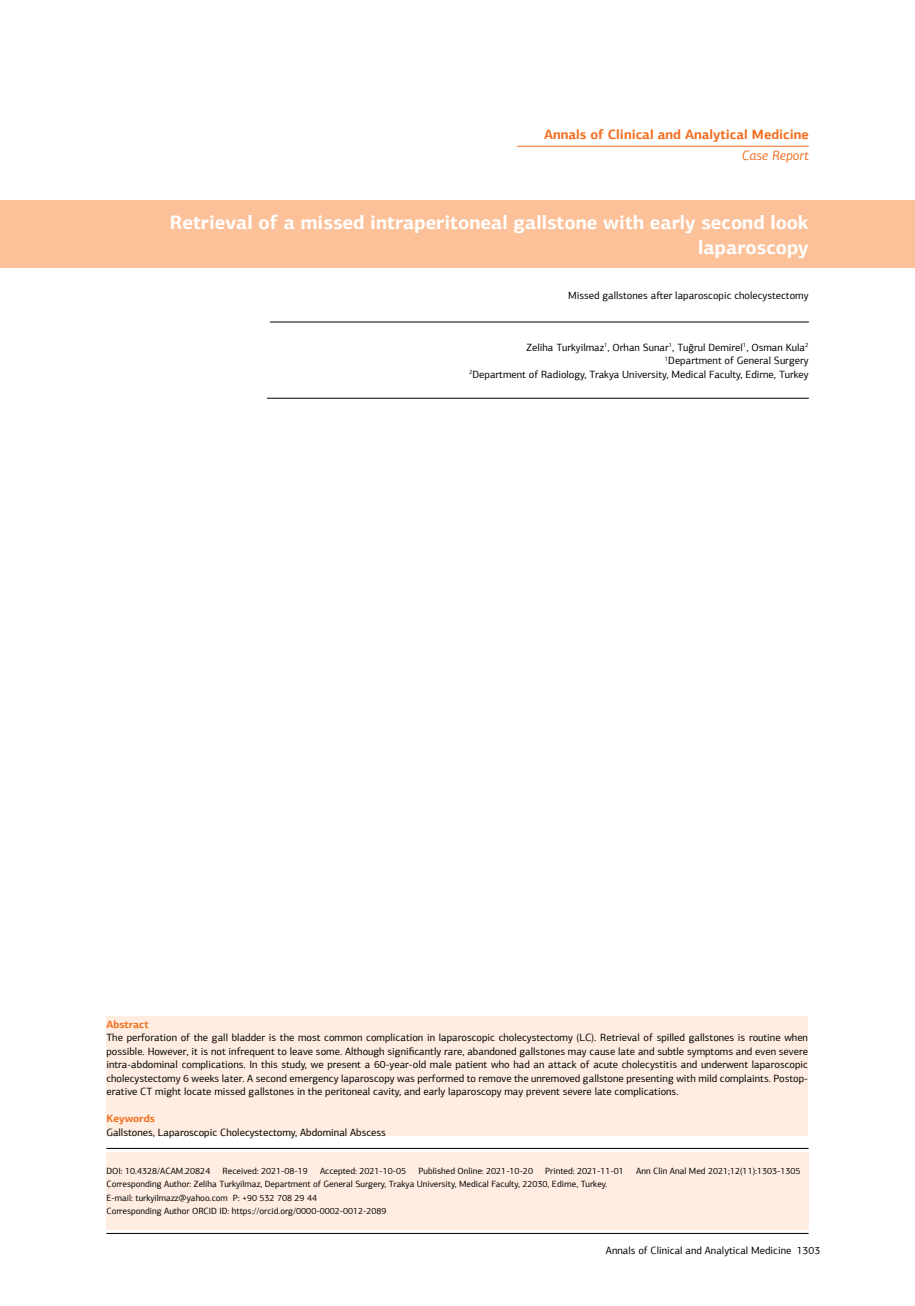
<style>
.page{position:relative;width:915px;height:1306px;background:#fff}
.page>*{position:absolute;margin:0;border:0;box-sizing:border-box;transform-origin:0 0}
.t1{font:700 19.5px/25.5px "PF Agora Sans Pro";color:#fff;text-align:right}
.t2{font:700 13.5px "PF Agora Sans Pro";color:#f36f21}
.t3{font:italic 13.5px "PF Agora Sans Pro";color:#f36f21}
.t4{font:10.5px/13.5px "PF Agora Sans Pro";color:#000;text-align:right}
.t5{font:700 10.5px "PF Agora Sans Pro";color:#f36f21}
.t6{font:9px/13.5px "PF Agora Sans Pro";color:#000}
</style>
<div class="page">
<hr style="left:106px;top:1233px;width:702px;height:1px;background:#000">
<div style="left:0;top:200px;width:914px;height:68px;background:#fcc198"></div>
<hr style="left:106px;top:1148px;width:702px;height:1px;background:#000">
<hr style="left:270px;top:322px;width:538px;height:1px;background:#000">
<hr style="left:267px;top:398px;width:541px;height:1px;background:#000">
<hr style="left:516px;top:146px;width:292px;height:1px;background:#f36f21">
<div style="left:106px;top:1151px;width:702px;height:78px;background:#feede0"></div>
<div style="left:106px;top:1016px;width:701px;height:119px;background:#feede0"></div>
<p class="t2" style="left:544px;top:126px;width:266px">Annals of Clinical and Analytical Medicine</p>
<p class="t3" style="left:741px;top:147px;width:68px">Case Report</p>
<h1 class="t1" style="left:170px;top:209px;width:640px">Retrieval of a missed intraperitoneal gallstone with early second look laparoscopy</h1>
<p class="t4" style="left:568px;top:288px;width:242px">Missed gallstones after laparoscopic cholecystectomy</p>
<p class="t4" style="left:469px;top:340px;width:341px">Zeliha Turkyilmaz<sup>1</sup>, Orhan Sunar<sup>1</sup>, Tuğrul Demirel<sup>1</sup>, Osman Kula<sup>2<br>1</sup>Department of General Surgery<br><sup>2</sup>Department of Radiology, Trakya University, Medical Faculty, Edirne, Turkey</p>
<p class="t5" style="left:106px;top:1017px;width:44px">Abstract</p>
<p class="t4" style="left:106px;top:1030px;width:703px;text-align:justify">The perforation of the gall bladder is the most common complication in laparoscopic cholecystectomy (LC). Retrieval of spilled gallstones is routine when possible. However, it is not infrequent to leave some. Although significantly rare, abandoned gallstones may cause late and subtle symptoms and even severe intra-abdominal complications. In this study, we present a 60-year-old male patient who had an attack of acute cholecystitis and underwent laparoscopic cholecystectomy 6 weeks later. A second emergency laparoscopy was performed to remove the unremoved gallstone presenting with mild complaints. Postop&shy;erative CT might locate missed gallstones in the peritoneal cavity, and early laparoscopy may prevent severe late complications.</p>
<p class="t5" style="left:106px;top:1112px;width:50px">Keywords</p>
<p class="t4" style="left:106px;top:1125px;width:281px">Gallstones, Laparoscopic Cholecystectomy, Abdominal Abscess</p>
<p class="t6" style="left:106px;top:1164px;width:105px">DOI: 10.4328/ACAM.20824</p>
<p class="t6" style="left:222px;top:1164px;width:87px">Received: 2021-08-19</p>
<p class="t6" style="left:320px;top:1164px;width:88px">Accepted: 2021-10-05</p>
<p class="t6" style="left:418px;top:1164px;width:116px">Published Online: 2021-10-20</p>
<p class="t6" style="left:545px;top:1164px;width:80px">Printed: 2021-11-01</p>
<p class="t6" style="left:636px;top:1164px;width:166px">Ann Clin Anal Med 2021;12(11):1303-1305</p>
<p class="t6" style="left:106px;top:1177px;width:502px">Corresponding Author: Zeliha Turkyilmaz, Department of General Surgery, Trakya University, Medical Faculty, 22030, Edirne, Turkey.<br>E-mail: turkyilmazz@yahoo.com P: +90 532 708 29 44<br>Corresponding Author ORCID ID: https://orcid.org/0000-0002-0012-2089</p>
<p class="t4" style="left:605px;top:1243px;width:216px">Annals of Clinical and Analytical Medicine 1303</p>
</div>
